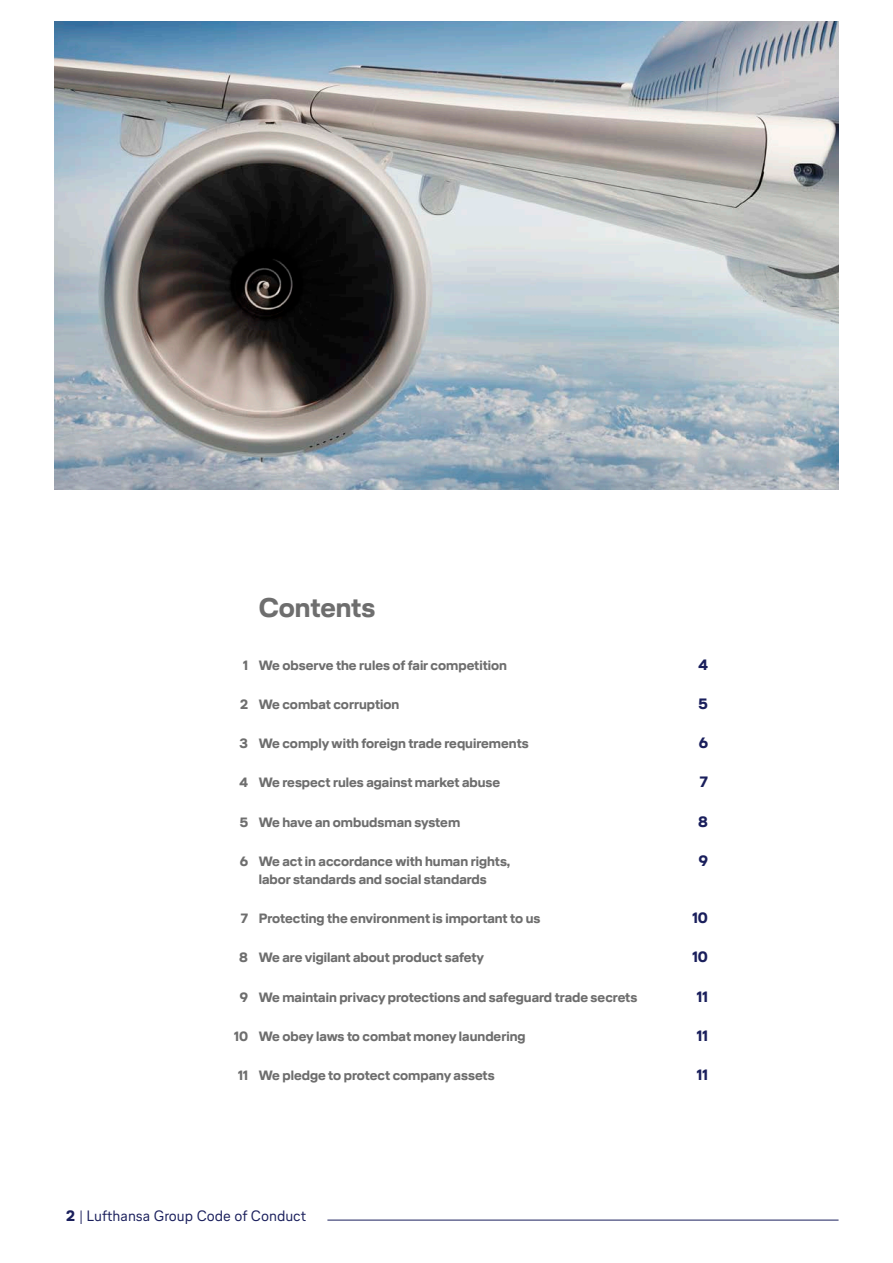
<style>
.page{position:relative;width:893px;height:1263px;background:#fff}
.page>*{position:absolute;margin:0;border:0;box-sizing:border-box;transform-origin:0 0}
.t1{font:700 27px "Lufthansa Head";color:#6e6e6e}
.t2{font:15px "Lufthansa Text";color:#1a1f5c}
.t3{font:700 15px "Lufthansa Head";color:#1a1f5c}
.t4{font:700 13.5px/18px "Lufthansa Head";color:#6e6e6e}
.s1{font-family:"Lufthansa Head";font-weight:700}
</style>
<div class="page">
<img style="left:54px;top:21px;width:785px;height:468px">
<hr style="left:327px;top:1220px;width:511px;height:1px;background:#1a1f5c">
<h1 class="t1" style="left:259px;top:588px;width:118px">Contents</h1>
<p class="t4" style="left:243px;top:655px;width:6px">1</p>
<p class="t4" style="left:240px;top:695px;width:10px">2</p>
<p class="t4" style="left:240px;top:734px;width:10px">3</p>
<p class="t4" style="left:239px;top:773px;width:10px">4</p>
<p class="t4" style="left:240px;top:812px;width:10px">5</p>
<p class="t4" style="left:240px;top:852px;width:10px">6</p>
<p class="t4" style="left:241px;top:909px;width:9px">7</p>
<p class="t4" style="left:239px;top:948px;width:10px">8</p>
<p class="t4" style="left:240px;top:987px;width:10px">9</p>
<p class="t4" style="left:234px;top:1027px;width:16px">10</p>
<p class="t4" style="left:238px;top:1066px;width:11px">11</p>
<p class="t4" style="left:259px;top:655px;width:250px">We observe the rules of fair competition</p>
<p class="t4" style="left:259px;top:695px;width:142px">We combat corruption</p>
<p class="t4" style="left:259px;top:734px;width:271px">We comply with foreign trade requirements</p>
<p class="t4" style="left:259px;top:773px;width:243px">We respect rules against market abuse</p>
<p class="t4" style="left:259px;top:812px;width:203px">We have an ombudsman system</p>
<p class="t4" style="left:259px;top:852px;width:253px">We act in accordance with human rights, labor standards and social standards</p>
<p class="t4" style="left:259px;top:909px;width:283px">Protecting the environment is important to us</p>
<p class="t4" style="left:259px;top:948px;width:227px">We are vigilant about product safety</p>
<p class="t4" style="left:259px;top:987px;width:380px">We maintain privacy protections and safeguard trade secrets</p>
<p class="t4" style="left:259px;top:1027px;width:268px">We obey laws to combat money laundering</p>
<p class="t4" style="left:259px;top:1066px;width:237px">We pledge to protect company assets</p>
<p class="t2" style="left:66px;top:1206px;width:241px"><span class="s1">2</span> | Lufthansa Group Code of Conduct</p>
<p class="t3" style="left:698px;top:654px;width:11px">4</p>
<p class="t3" style="left:699px;top:693px;width:11px">5</p>
<p class="t3" style="left:699px;top:732px;width:11px">6</p>
<p class="t3" style="left:700px;top:771px;width:10px">7</p>
<p class="t3" style="left:698px;top:811px;width:11px">8</p>
<p class="t3" style="left:699px;top:850px;width:11px">9</p>
<p class="t3" style="left:692px;top:907px;width:17px">10</p>
<p class="t3" style="left:692px;top:946px;width:17px">10</p>
<p class="t3" style="left:697px;top:986px;width:13px">11</p>
<p class="t3" style="left:697px;top:1025px;width:13px">11</p>
<p class="t3" style="left:697px;top:1064px;width:13px">11</p>
</div>
